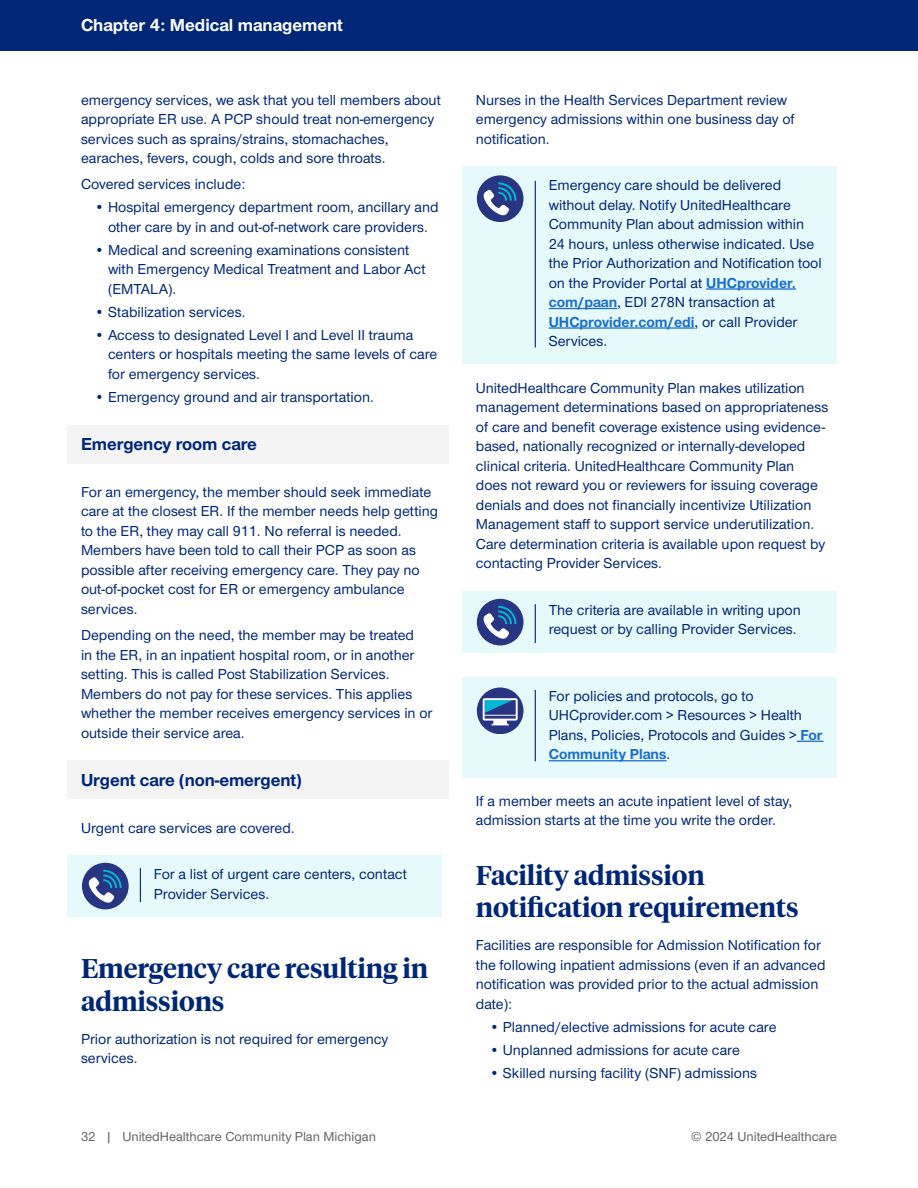
<style>
.page{position:relative;width:918px;height:1188px;background:#fff}
.page>*{position:absolute;margin:0;border:0;box-sizing:border-box;transform-origin:0 0}
.BLUE_MAIN_HEADER{font:600 27px/32.4px "UHC Serif Headline";letter-spacing:-.005em;color:#002677}
.BLUE_SUBHEAD{font:700 18px "UHC Sans";letter-spacing:-.005em;color:#002677}
.t1{font:700 18px "UHC Sans";color:#fff}
.BODY{font:500 15px/19.5px "UHC Sans";color:#002677}
.CTA{font:500 15px/19.5px "UHC Sans";color:#002677}
.t2{font:13.5px "UHC Sans";color:#636366}
.s1{font-weight:700;color:#196ecf}
</style>
<div class="page">
<div style="left:0;top:0;width:918px;height:51px;background:#002677"></div>
<div style="left:68px;top:425px;width:381px;height:38px;background:#f4f4f4"></div>
<div style="left:68px;top:761px;width:381px;height:38px;background:#f4f4f4"></div>
<div style="left:68px;top:856px;width:374px;height:61px;background:#e6f9fb"></div>
<div style="left:82px;top:863px;width:47px;height:46px;background:#283582;border-radius:50%"></div>
<svg style="left:88px;top:870px;width:34px;height:33px"></svg>
<hr style="left:140px;top:868px;width:1px;height:34px;background:#002677">
<div style="left:462px;top:166px;width:375px;height:198px;background:#e6f9fb"></div>
<hr style="left:706px;top:288px;width:90px;height:2px;background:#196ecf">
<hr style="left:549px;top:308px;width:68px;height:1px;background:#196ecf">
<hr style="left:549px;top:327px;width:146px;height:2px;background:#196ecf">
<div style="left:462px;top:591px;width:375px;height:61px;background:#e6f9fb"></div>
<div style="left:462px;top:677px;width:375px;height:101px;background:#e6f9fb"></div>
<svg style="left:797px;top:741px;width:26px;height:1px"></svg>
<hr style="left:549px;top:760px;width:118px;height:1px;background:#196ecf">
<div style="left:477px;top:175px;width:47px;height:47px;background:#283582;border-radius:50%"></div>
<svg style="left:483px;top:182px;width:34px;height:34px"></svg>
<hr style="left:535px;top:181px;width:1px;height:166px;background:#002677">
<div style="left:477px;top:599px;width:47px;height:46px;background:#283582;border-radius:50%"></div>
<svg style="left:483px;top:606px;width:34px;height:33px"></svg>
<hr style="left:535px;top:604px;width:1px;height:39px;background:#002677">
<div style="left:477px;top:688px;width:47px;height:46px;background:#283582;border-radius:50%"></div>
<svg style="left:483px;top:698px;width:35px;height:27px"></svg>
<hr style="left:535px;top:690px;width:1px;height:71px;background:#002677">
<p class="t1" style="left:81px;top:13px;width:264px">Chapter 4: Medical management</p>
<p class="BODY" style="left:81px;top:89px;width:361px">emergency services, we ask that you tell members about appropriate ER use. A PCP should treat non-emergency services such as sprains/strains, stomachaches, earaches, fevers, cough, colds and sore throats.</p>
<p class="BODY" style="left:81px;top:174px;width:166px">Covered services include:</p>
<p class="BODY" style="left:94px;top:197px;width:346px;text-align:center">• Hospital emergency department room, ancillary and other care by in and out-of-network care providers.</p>
<p class="BODY" style="left:108px;top:239px;width:319px;text-indent:-14px">• Medical and screening examinations consistent with Emergency Medical Treatment and Labor Act (EMTALA).</p>
<p class="BODY" style="left:94px;top:301px;width:152px">• Stabilization services.</p>
<p class="BODY" style="left:108px;top:324px;width:331px;text-indent:-14px">• Access to designated Level I and Level II trauma centers or hospitals meeting the same levels of care for emergency services.</p>
<p class="BODY" style="left:94px;top:386px;width:281px">• Emergency ground and air transportation.</p>
<p class="BLUE_SUBHEAD" style="left:81px;top:432px;width:177px">Emergency room care</p>
<p class="BODY" style="left:81px;top:482px;width:359px">For an emergency, the member should seek immediate care at the closest ER. If the member needs help getting to the ER, they may call 911. No referral is needed.<br>Members have been told to call their PCP as soon as possible after receiving emergency care. They pay no out-of-pocket cost for ER or emergency ambulance services.</p>
<p class="BODY" style="left:81px;top:625px;width:353px">Depending on the need, the member may be treated<br>in the ER, in an inpatient hospital room, or in another setting. This is called Post Stabilization Services.<br>Members do not pay for these services. This applies whether the member receives emergency services in or outside their service area.</p>
<p class="BLUE_SUBHEAD" style="left:81px;top:768px;width:222px">Urgent care (non-emergent)</p>
<p class="BODY" style="left:81px;top:817px;width:215px">Urgent care services are covered.</p>
<p class="CTA" style="left:154px;top:864px;width:255px">For a list of urgent care centers, contact<br>Provider Services.</p>
<p class="BLUE_MAIN_HEADER" style="left:81px;top:951px;width:349px">Emergency care resulting in admissions</p>
<p class="BODY" style="left:81px;top:1028px;width:309px">Prior authorization is not required for emergency services.</p>
<p class="BODY" style="left:476px;top:89px;width:320px">Nurses in the Health Services Department review emergency admissions within one business day of notification.</p>
<p class="CTA" style="left:549px;top:175px;width:275px">Emergency care should be delivered without delay. Notify UnitedHealthcare Community Plan about admission within 24 hours, unless otherwise indicated. Use the Prior Authorization and Notification tool on the Provider Portal at <span class="s1">UHCprovider. com/paan</span>, EDI 278N transaction at <span class="s1">UHCprovider.com/edi</span>, or call Provider Services.</p>
<p class="BODY" style="left:476px;top:377px;width:354px">UnitedHealthcare Community Plan makes utilization management determinations based on appropriateness of care and benefit coverage existence using evidence&shy;based, nationally recognized or internally-developed clinical criteria. UnitedHealthcare Community Plan does not reward you or reviewers for issuing coverage denials and does not financially incentivize Utilization Management staff to support service underutilization.<br>Care determination criteria is available upon request by contacting Provider Services.</p>
<p class="CTA" style="left:549px;top:599px;width:254px">The criteria are available in writing upon request or by calling Provider Services.</p>
<p class="CTA" style="left:549px;top:685px;width:275px">For policies and protocols, go to UHCprovider.com &gt; Resources &gt; Health Plans, Policies, Protocols and Guides &gt; <span class="s1">For Community Plans</span>.</p>
<p class="BODY" style="left:476px;top:790px;width:318px">If a member meets an acute inpatient level of stay, admission starts at the time you write the order.</p>
<p class="BLUE_MAIN_HEADER" style="left:476px;top:858px;width:324px">Facility admission notification requirements</p>
<p class="BODY" style="left:476px;top:935px;width:351px">Facilities are responsible for Admission Notification for the following inpatient admissions (even if an advanced notification was provided prior to the actual admission date):</p>
<p class="BODY" style="left:489px;top:1016px;width:289px">• Planned/elective admissions for acute care</p>
<p class="BODY" style="left:489px;top:1039px;width:252px">• Unplanned admissions for acute care</p>
<p class="BODY" style="left:489px;top:1062px;width:269px">• Skilled nursing facility (SNF) admissions</p>
<p class="t2" style="left:81px;top:1128px;width:297px">32 | UnitedHealthcare Community Plan Michigan</p>
<p class="t2" style="left:691px;top:1128px;width:147px">© 2024 UnitedHealthcare</p>
</div>
